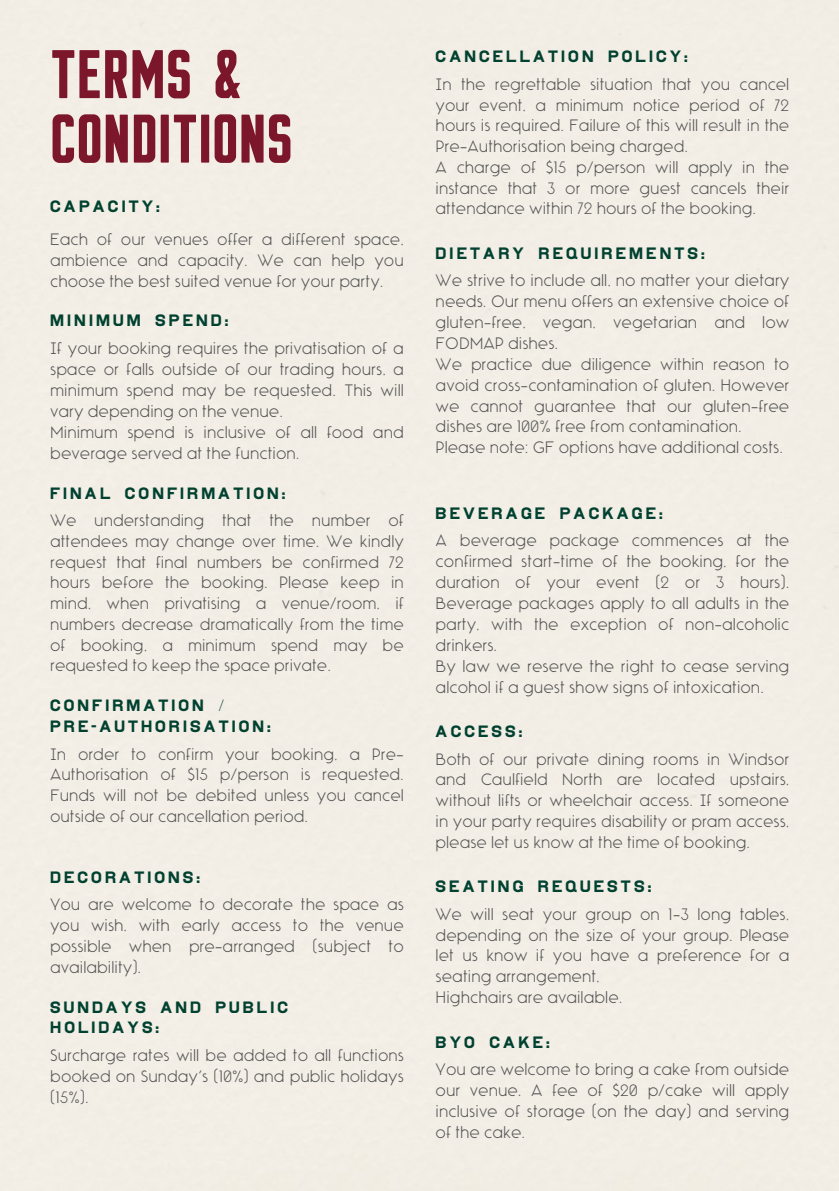
<style>
.page{position:relative;width:839px;height:1191px;background:#fff}
.page>*{position:absolute;margin:0;border:0;box-sizing:border-box;transform-origin:0 0}
.t1{font:900 60px/64.4px "Flounder Pro";color:#7c162a}
.t2{font:100 15.2px/20.8px "Voyager";color:#545454}
.t3{font:15.2px "Sandalwood JNL";letter-spacing:.205em;color:#004130}
.t4{font:100 15px/20.8px "Voyager";color:#545454;text-align:justify}
.t5{font:15px/20.8px "Sandalwood JNL";letter-spacing:.205em;color:#004130}
</style>
<div class="page">
<h1 class="t1" style="left:50px;top:51px;width:244px">TERMS &amp;<br>CONDITIONS</h1>
<p class="t3" style="left:50px;top:197px;width:111px">CAPACITY:</p>
<p class="t2" style="left:50px;top:230px;width:355px;text-align:justify">Each of our venues offer a different space, ambience and capacity. We can help you choose the best suited venue for your party.</p>
<p class="t3" style="left:50px;top:312px;width:180px">MINIMUM SPEND:</p>
<p class="t2" style="left:50px;top:339px;width:355px">If your booking requires the privatisation of a space or falls outside of our trading hours, a minimum spend may be requested. This will vary depending on the venue.<br>Minimum spend is inclusive of all food and beverage served at the function.</p>
<p class="t3" style="left:50px;top:484px;width:237px">FINAL CONFIRMATION:</p>
<p class="t2" style="left:50px;top:511px;width:355px;text-align:justify">We understanding that the number of attendees may change over time. We kindly request that final numbers be confirmed 72 hours before the booking. Please keep in mind, when privatising a venue/room, if numbers decrease dramatically from the time of booking, a minimum spend may be requested to keep the space private.</p>
<p class="t5" style="left:50px;top:695px;width:222px">CONFIRMATION /<br>PRE-AUTHORISATION:</p>
<p class="t4" style="left:50px;top:744px;width:355px">In order to confirm your booking, a Pre-Authorisation of $15 p/person is requested.<br>Funds will not be debited unless you cancel outside of our cancellation period.</p>
<p class="t3" style="left:50px;top:868px;width:151px">DECORATIONS:</p>
<p class="t2" style="left:50px;top:895px;width:355px;text-align:justify">You are welcome to decorate the space as you wish, with early access to the venue possible when pre-arranged (subject to availability).</p>
<p class="t5" style="left:50px;top:997px;width:239px">SUNDAYS AND PUBLIC<br>HOLIDAYS:</p>
<p class="t4" style="left:50px;top:1046px;width:355px">Surcharge rates will be added to all functions booked on Sunday's (10%) and public holidays (15%).</p>
<p class="t3" style="left:435px;top:48px;width:254px">CANCELLATION POLICY:</p>
<p class="t2" style="left:435px;top:74px;width:355px">In the regrettable situation that you cancel your event, a minimum notice period of 72 hours is required. Failure of this will result in the Pre-Authorisation being charged.<br>A charge of $15 p/person will apply in the instance that 3 or more guest cancels their attendance within 72 hours of the booking.</p>
<p class="t3" style="left:435px;top:244px;width:271px">DIETARY REQUIREMENTS:</p>
<p class="t2" style="left:435px;top:271px;width:355px">We strive to include all, no matter your dietary needs. Our menu offers an extensive choice of gluten-free, vegan, vegetarian and low FODMAP dishes.<br>We practice due diligence within reason to avoid cross-contamination of gluten. However we cannot guarantee that our gluten-free dishes are 100% free from contamination.<br>Please note: GF options have additional costs.</p>
<p class="t3" style="left:435px;top:504px;width:229px">BEVERAGE PACKAGE:</p>
<p class="t2" style="left:435px;top:531px;width:355px">A beverage package commences at the confirmed start-time of the booking, for the duration of your event (2 or 3 hours).<br>Beverage packages apply to all adults in the party, with the exception of non-alcoholic drinkers.<br>By law we reserve the right to cease serving alcohol if a guest show signs of intoxication.</p>
<p class="t5" style="left:435px;top:721px;width:88px">ACCESS:</p>
<p class="t4" style="left:435px;top:749px;width:355px">Both of our private dining rooms in Windsor and Caulfield North are located upstairs, without lifts or wheelchair access. If someone in your party requires disability or pram access, please let us know at the time of booking.</p>
<p class="t3" style="left:435px;top:877px;width:217px">SEATING REQUESTS:</p>
<p class="t2" style="left:435px;top:904px;width:355px">We will seat your group on 1-3 long tables, depending on the size of your group. Please let us know if you have a preference for a seating arrangement,<br>Highchairs are available.</p>
<p class="t3" style="left:435px;top:1033px;width:116px">BYO CAKE:</p>
<p class="t2" style="left:435px;top:1060px;width:355px;text-align:justify">You are welcome to bring a cake from outside our venue. A fee of $20 p/cake will apply inclusive of storage (on the day) and serving of the cake.</p>
</div>
